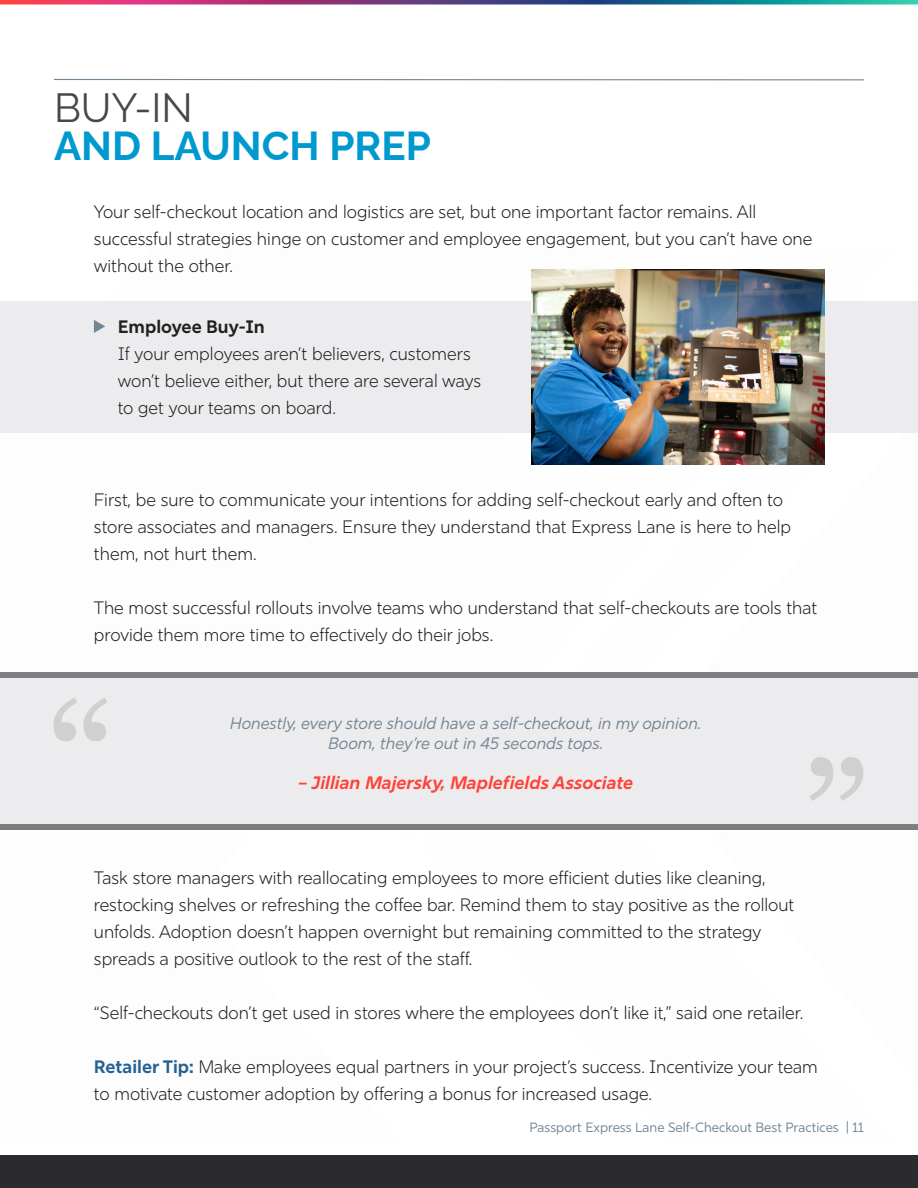
<style>
.page{position:relative;width:918px;height:1188px;background:#fff}
.page>*{position:absolute;margin:0;border:0;box-sizing:border-box;transform-origin:0 0}
.t1{font:100 40.5px "Raleway";color:#0099cf}
.t2{font:40.5px "Raleway";color:#49464a}
.t3{font:300 18px/27px "Rig Sans";color:#231f20}
.t4{font:italic 700 18px "Rig Sans";color:#ff4337}
.t5{font:700 18px "Rig Sans";color:#231f20}
.t6{font:italic 16.5px/19.8px "Rig Sans";color:#748593;text-align:center}
.t7{font:13.5px "Rig Sans";color:#748593}
.s1{font-weight:700;color:#236193}
</style>
<div class="page">
<div style="left:0;top:1155px;width:918px;height:33px;background:#2b2b2f"></div>
<svg style="left:0;top:0;width:918px;height:4px;background:#6a5581"></svg>
<div style="left:0;top:301px;width:918px;height:132px;background:#ececee"></div>
<hr style="left:54px;top:79px;width:810px;height:1px;background:#748593">
<img style="left:531px;top:269px;width:293px;height:196px">
<svg style="left:94px;top:320px;width:11px;height:13px"></svg>
<div style="left:0;top:678px;width:918px;height:146px;background:#ececee"></div>
<svg style="left:53px;top:698px;width:54px;height:43px"></svg>
<svg style="left:809px;top:757px;width:54px;height:44px"></svg>
<div style="left:0;top:672px;width:918px;height:6px;background:#807c80"></div>
<div style="left:0;top:824px;width:918px;height:6px;background:#807c80"></div>
<p class="t2" style="left:54px;top:85px;width:140px">BUY-IN</p>
<p class="t1" style="left:54px;top:114px;width:379px">AND LAUNCH PREP</p>
<p class="t3" style="left:94px;top:198px;width:720px">Your self-checkout location and logistics are set, but one important factor remains. All successful strategies hinge on customer and employee engagement, but you can’t have one without the other.</p>
<p class="t5" style="left:118px;top:316px;width:149px">Employee Buy-In</p>
<p class="t3" style="left:118px;top:340px;width:365px">If your employees aren’t believers, customers won’t believe either, but there are several ways to get your teams on board.</p>
<p class="t3" style="left:94px;top:487px;width:699px">First, be sure to communicate your intentions for adding self-checkout early and often to store associates and managers. Ensure they understand that Express Lane is here to help them, not hurt them.</p>
<p class="t3" style="left:94px;top:595px;width:725px">The most successful rollouts involve teams who understand that self-checkouts are tools that provide them more time to effectively do their jobs.</p>
<p class="t6" style="left:230px;top:714px;width:473px">Honestly, every store should have a self-checkout, in my opinion.<br>Boom, they’re out in 45 seconds tops.</p>
<p class="t4" style="left:298px;top:771px;width:337px">– Jillian Majersky, Maplefields Associate</p>
<p class="t3" style="left:94px;top:865px;width:702px">Task store managers with reallocating employees to more efficient duties like cleaning, restocking shelves or refreshing the coffee bar. Remind them to stay positive as the rollout unfolds. Adoption doesn’t happen overnight but remaining committed to the strategy spreads a positive outlook to the rest of the staff.</p>
<p class="t3" style="left:94px;top:1000px;width:711px">“Self-checkouts don’t get used in stores where the employees don’t like it,” said one retailer.</p>
<p class="t3" style="left:94px;top:1053px;width:725px"><span class="s1">Retailer Tip:</span> Make employees equal partners in your project’s success. Incentivize your team to motivate customer adoption by offering a bonus for increased usage.</p>
<p class="t7" style="left:529px;top:1119px;width:336px">Passport Express Lane Self-Checkout Best Practices | 11</p>
</div>
